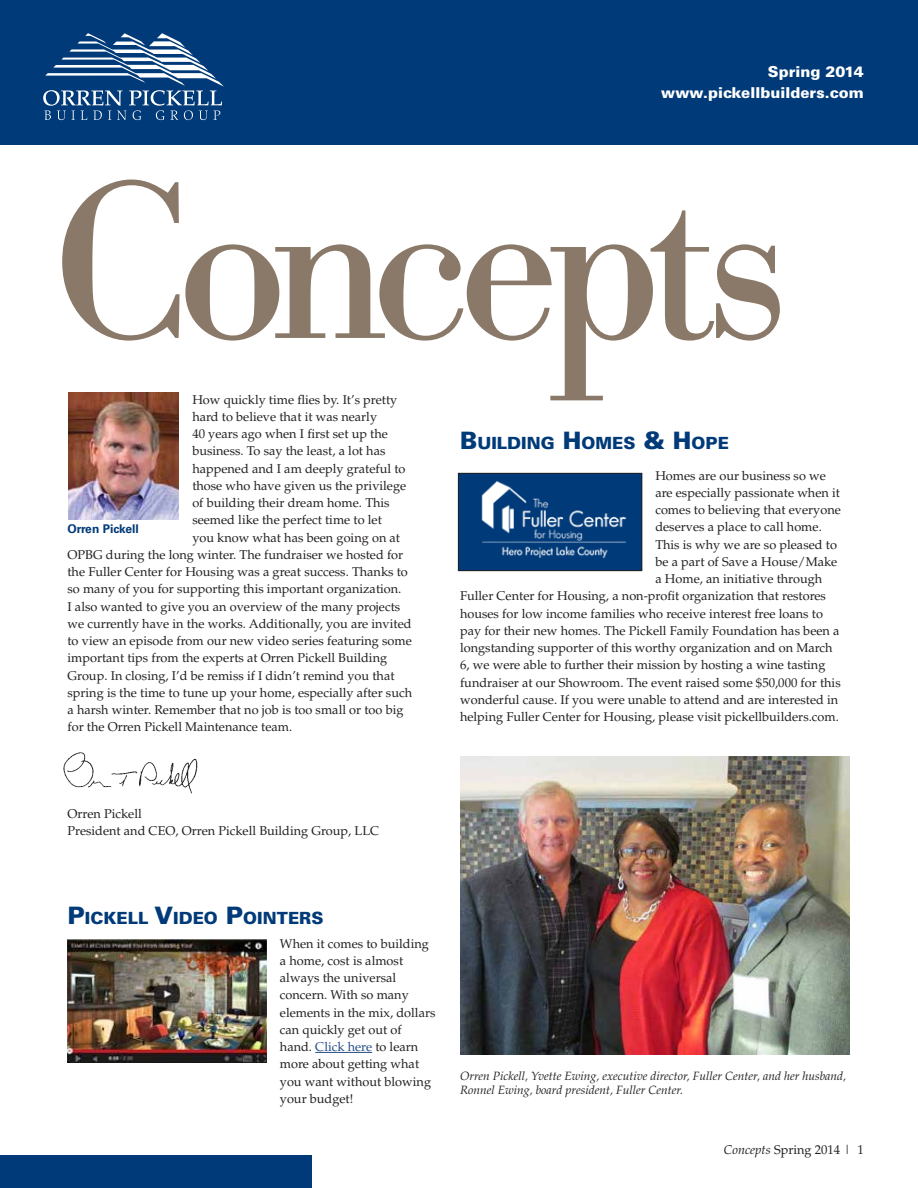
<style>
.page{position:relative;width:918px;height:1188px;background:#fff}
.page>*{position:absolute;margin:0;border:0;box-sizing:border-box;transform-origin:0 0}
.t1{font:220.65px "Bodoni BE";letter-spacing:-.05em;color:#8a7969}
.t2{font:900 16.8px "Univers";color:#003a78}
.t3{font:900 15px/21px "Univers";color:#fff;text-align:right}
.t4{font:12.75px/17.2px "Palatino";color:#231f20}
.t5{font:italic 12px/13.5px "Palatino";color:#231f20}
.t6{font:700 12px "Univers";color:#003a78}
.s1{font-size:24px}
.s2{color:#254e87}
.s3{font-style:italic}
</style>
<div class="page">
<div style="left:0;top:0;width:918px;height:145px;background:#003a78"></div>
<img style="left:63px;top:752px;width:135px;height:42px">
<img style="left:68px;top:393px;width:111px;height:126px">
<div style="left:0;top:1156px;width:311px;height:32px;background:#003a78"></div>
<svg style="left:43px;top:33px;width:181px;height:87px"></svg>
<hr style="left:315px;top:1052px;width:57px;height:1px;background:#254e87">
<img style="left:68px;top:939px;width:198px;height:124px">
<img style="left:460px;top:757px;width:390px;height:297px">
<div style="left:458px;top:473px;width:184px;height:98px;background:#003a78"></div>
<div style="left:458px;top:473px;width:184px;height:98px;border:1px solid #231f20"></div>
<img style="left:481px;top:481px;width:146px;height:78px">
<p class="t3" style="left:661px;top:61px;width:204px">Spring 2014 www.pickellbuilders.com</p>
<h1 class="t1" style="left:54px;top:136px;width:734px">Concepts</h1>
<p class="t4" style="left:192px;top:391px;width:206px">How quickly time flies by. It’s pretty</p>
<p class="t4" style="left:192px;top:408px;width:186px">hard to believe that it was nearly</p>
<p class="t4" style="left:192px;top:425px;width:197px">40 years ago when I first set up the</p>
<p class="t4" style="left:192px;top:443px;width:195px">business. To say the least, a lot has</p>
<p class="t4" style="left:192px;top:460px;width:215px">happened and I am deeply grateful to</p>
<p class="t4" style="left:192px;top:477px;width:215px">those who have given us the privilege</p>
<p class="t4" style="left:192px;top:494px;width:199px">of building their dream home. This</p>
<p class="t4" style="left:192px;top:512px;width:191px">seemed like the perfect time to let</p>
<p class="t4" style="left:192px;top:529px;width:209px">you know what has been going on at</p>
<p class="t4" style="left:67px;top:546px;width:337px">OPBG during the long winter. The fundraiser we hosted for</p>
<p class="t4" style="left:67px;top:563px;width:342px">the Fuller Center for Housing was a great success. Thanks to</p>
<p class="t4" style="left:67px;top:581px;width:335px">so many of you for supporting this important organization.</p>
<p class="t4" style="left:67px;top:598px;width:334px">I also wanted to give you an overview of the many projects</p>
<p class="t4" style="left:67px;top:615px;width:346px">we currently have in the works. Additionally, you are invited</p>
<p class="t4" style="left:67px;top:632px;width:346px">to view an episode from our new video series featuring some</p>
<p class="t4" style="left:67px;top:650px;width:321px">important tips from the experts at Orren Pickell Building</p>
<p class="t4" style="left:67px;top:667px;width:329px">Group. In closing, I’d be remiss if I didn’t remind you that</p>
<p class="t4" style="left:67px;top:684px;width:346px">spring is the time to tune up your home, especially after such</p>
<p class="t4" style="left:67px;top:701px;width:338px">a harsh winter. Remember that no job is too small or too big</p>
<p class="t4" style="left:67px;top:719px;width:226px">for the Orren Pickell Maintenance team.</p>
<h2 class="t2" style="left:460px;top:432px;width:270px"><span class="s1">B</span>UILDING <span class="s1">H</span>OMES <span class="s1">&amp; H</span>OPE</h2>
<p class="t4" style="left:655px;top:467px;width:172px">Homes are our business so we</p>
<p class="t4" style="left:655px;top:484px;width:186px">are especially passionate when it</p>
<p class="t4" style="left:655px;top:501px;width:187px">comes to believing that everyone</p>
<p class="t4" style="left:655px;top:519px;width:168px">deserves a place to call home.</p>
<p class="t4" style="left:655px;top:536px;width:183px">This is why we are so pleased to</p>
<p class="t4" style="left:655px;top:553px;width:183px">be a part of Save a House/Make</p>
<p class="t4" style="left:655px;top:570px;width:168px">a Home, an initiative through</p>
<p class="t4" style="left:460px;top:588px;width:367px">Fuller Center for Housing, a non-profit organization that restores</p>
<p class="t4" style="left:460px;top:605px;width:364px">houses for low income families who receive interest free loans to</p>
<p class="t4" style="left:460px;top:622px;width:381px">pay for their new homes. The Pickell Family Foundation has been a</p>
<p class="t4" style="left:460px;top:639px;width:374px">longstanding supporter of this worthy organization and on March</p>
<p class="t4" style="left:460px;top:657px;width:367px">6, we were able to further their mission by hosting a wine tasting</p>
<p class="t4" style="left:460px;top:674px;width:382px">fundraiser at our Showroom. The event raised some $50,000 for this</p>
<p class="t4" style="left:460px;top:691px;width:380px">wonderful cause. If you were unable to attend and are interested in</p>
<p class="t4" style="left:460px;top:708px;width:380px">helping Fuller Center for Housing, please visit pickellbuilders.com.</p>
<p class="t6" style="left:68px;top:522px;width:73px">Orren Pickell</p>
<p class="t4" style="left:67px;top:805px;width:313px">Orren Pickell<br>President and CEO, Orren Pickell Building Group, LLC</p>
<h2 class="t2" style="left:68px;top:907px;width:258px"><span class="s1">P</span>ICKELL <span class="s1">V</span>IDEO <span class="s1">P</span>OINTERS</h2>
<p class="t4" style="left:280px;top:935px;width:157px">When it comes to building a home, cost is almost always the universal concern. With so many elements in the mix, dollars can quickly get out of hand. <span class="s2">Click here</span> to learn more about getting what you want without blowing your budget!</p>
<p class="t5" style="left:460px;top:1069px;width:388px">Orren Pickell, Yvette Ewing, executive director, Fuller Center, and her husband,<br>Ronnel Ewing, board president, Fuller Center.</p>
<p class="t4" style="left:724px;top:1142px;width:142px"><span class="s3">Concepts</span> Spring 2014 | 1</p>
</div>
